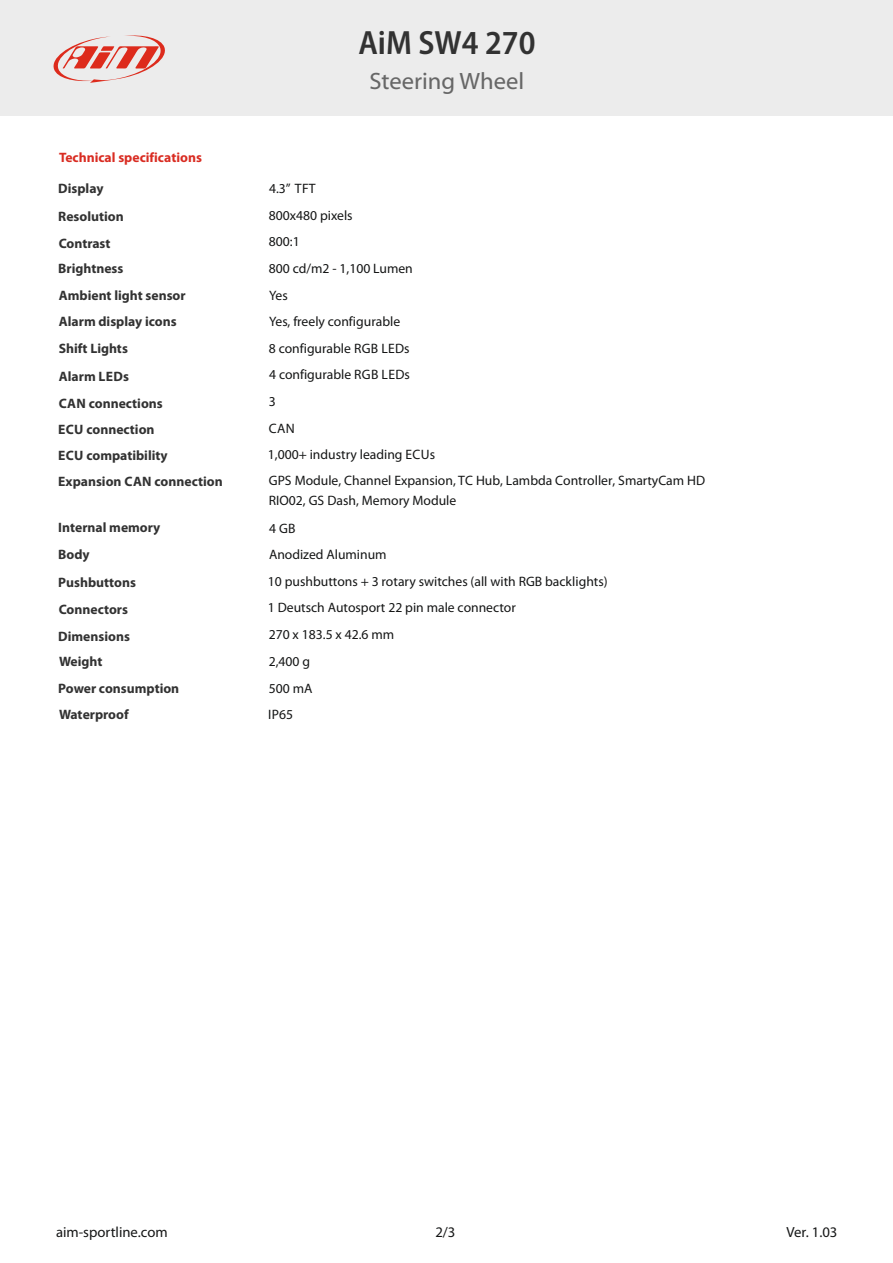
<style>
.page{position:relative;width:893px;height:1263px;background:#fff}
.page>*{position:absolute;margin:0;border:0;box-sizing:border-box;transform-origin:0 0}
.t1{font:600 semi-condensed 33.75px "Myriad Pro";color:#323232}
.t2{font:23.7px "Myriad Web Pro";color:#676767}
.t3{font:14.7px "Myriad Pro";color:#151616}
.t4{font:13.65px/26.5px "Myriad Pro";color:#151616}
.t5{font:700 13.65px/27.9px "Myriad Pro";color:#323232}
.t6{font:700 13.65px "Myriad Pro";color:#d92c22}
</style>
<div class="page">
<div style="left:0;top:0;width:892px;height:116px;background:#ececec"></div>
<svg style="left:53px;top:35px;width:112px;height:48px"></svg>
<p class="t6" style="left:59px;top:152px;width:144px">Technical specifications</p>
<p class="t5" style="left:58px;top:176px;width:47px">Display</p>
<p class="t5" style="left:58px;top:204px;width:67px">Resolution</p>
<p class="t5" style="left:59px;top:230px;width:53px">Contrast</p>
<p class="t5" style="left:58px;top:256px;width:67px">Brightness</p>
<p class="t5" style="left:59px;top:282px;width:128px">Ambient light sensor</p>
<p class="t5" style="left:59px;top:309px;width:119px">Alarm display icons</p>
<p class="t5" style="left:59px;top:336px;width:72px">Shift Lights<br>Alarm LEDs</p>
<p class="t5" style="left:59px;top:390px;width:106px">CAN connections</p>
<p class="t5" style="left:58px;top:418px;width:111px;line-height:25.3px">ECU connection<br>ECU compatibility</p>
<p class="t5" style="left:58px;top:469px;width:166px">Expansion CAN connection</p>
<p class="t5" style="left:58px;top:515px;width:104px">Internal memory</p>
<p class="t5" style="left:58px;top:542px;width:33px">Body</p>
<p class="t5" style="left:58px;top:570px;width:79px">Pushbuttons</p>
<p class="t5" style="left:59px;top:596px;width:71px">Connectors</p>
<p class="t5" style="left:58px;top:623px;width:73px">Dimensions</p>
<p class="t5" style="left:59px;top:648px;width:45px">Weight</p>
<p class="t5" style="left:58px;top:675px;width:122px">Power consumption</p>
<p class="t5" style="left:59px;top:702px;width:71px">Waterproof</p>
<h1 class="t1" style="left:358px;top:28px;width:179px">AiM SW4 270</h1>
<h2 class="t2" style="left:369px;top:71px;width:156px">Steering Wheel</h2>
<p class="t4" style="left:268px;top:176px;width:439px">4.3” TFT<br>800x480 pixels<br>800:1<br>800 cd/m2 - 1,100 Lumen<br>Yes<br>Yes, freely configurable<br>8 configurable RGB LEDs<br>4 configurable RGB LEDs<br>3<br>CAN<br>1,000+ industry leading ECUs<br>GPS Module, Channel Expansion, TC Hub, Lambda Controller, SmartyCam HD</p>
<p class="t4" style="left:269px;top:487px;width:189px;line-height:28px">RIO02, GS Dash, Memory Module<br>4 GB</p>
<p class="t4" style="left:268px;top:543px;width:341px">Anodized Aluminum<br>10 pushbuttons + 3 rotary switches (all with RGB backlights)<br>1 Deutsch Autosport 22 pin male connector<br>270 x 183.5 x 42.6 mm<br>2,400 g<br>500 mA<br>IP65</p>
<p class="t3" style="left:56px;top:1226px;width:113px">aim-sportline.com</p>
<p class="t3" style="left:435px;top:1226px;width:22px">2/3</p>
<p class="t3" style="left:787px;top:1226px;width:52px">Ver. 1.03</p>
</div>
